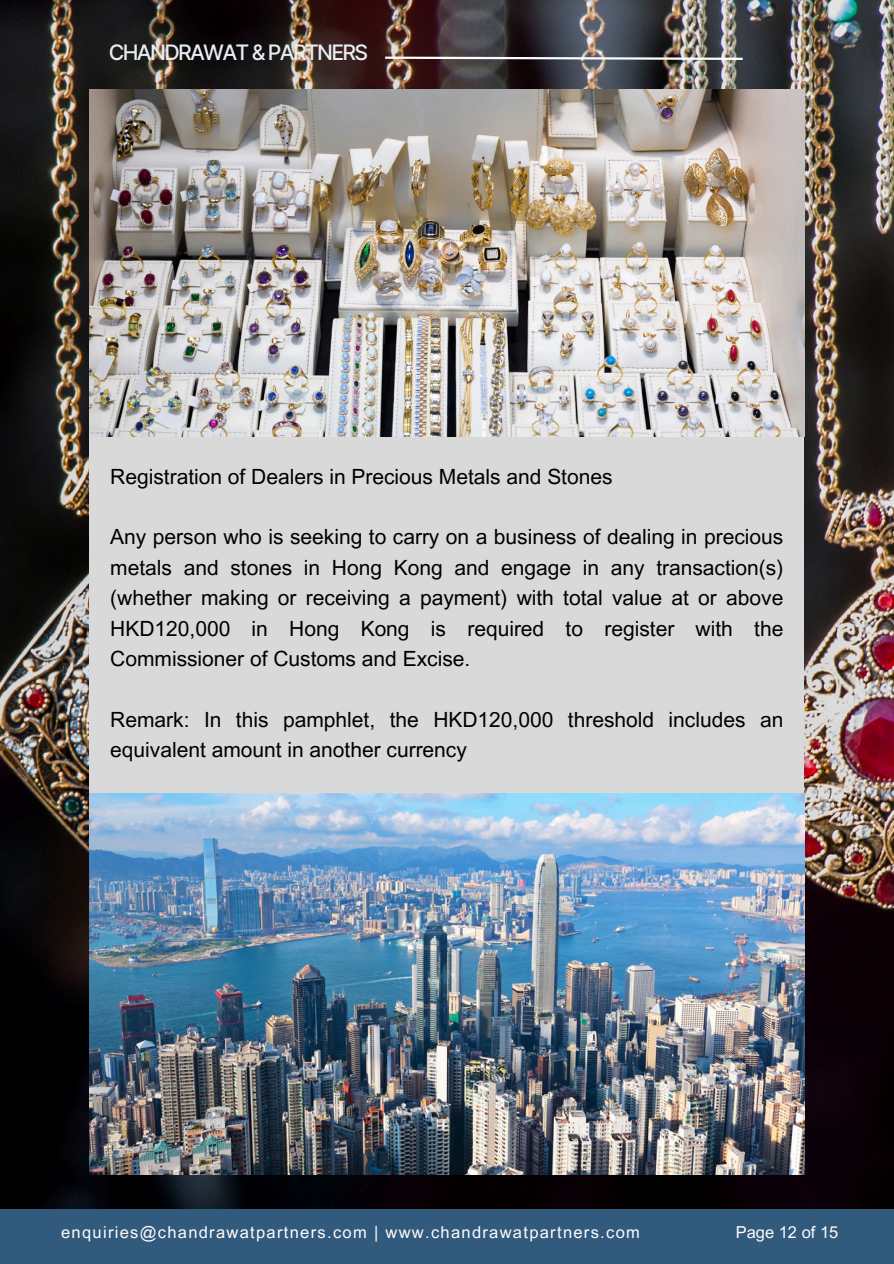
<style>
.page{position:relative;width:894px;height:1264px;background:#fff}
.page>*{position:absolute;margin:0;border:0;box-sizing:border-box;transform-origin:0 0}
.t1{font:500 21.3px "Inter";letter-spacing:-.08em;color:#e6edf3}
.t2{font:21px/30.3px "Arial MT Pro";color:#000;text-align:justify}
.t3{font:16.5px "Arial MT Pro";letter-spacing:.08em;color:#fdfcfd}
.t4{font:16.5px "Arial MT Pro";color:#fdfcfd}
</style>
<div class="page">
<img style="left:0;top:0;width:893px;height:1208px">
<div style="left:89px;top:89px;width:715px;height:1085px;background:#d9d9d9"></div>
<img style="left:89px;top:89px;width:715px;height:347px">
<img style="left:89px;top:793px;width:715px;height:380px">
<svg style="left:383px;top:55px;width:361px;height:6px"></svg>
<hr style="left:0;top:1261px;width:893px;height:2px;background:#325a7d">
<div style="left:0;top:1208px;width:893px;height:53px;background:#325a7d"></div>
<p class="t1" style="left:109px;top:39px;width:261px">CHANDRAWAT &amp; PARTNERS</p>
<p class="t2" style="left:110px;top:464px;width:503px">Registration of Dealers in Precious Metals and Stones</p>
<h1 class="t2" style="left:110px;top:524px;width:674px">Any person who is seeking to carry on a business of dealing in precious metals and stones in Hong Kong and engage in any transaction(s) (whether making or receiving a payment) with total value at or above HKD120,000 in Hong Kong is required to register with the Commissioner of Customs and Excise.</h1>
<p class="t2" style="left:110px;top:707px;width:674px">Remark: In this pamphlet, the HKD120,000 threshold includes an equivalent amount in another currency</p>
<h2 class="t3" style="left:61px;top:1225px;width:580px">enquiries@chandrawatpartners.com | www.chandrawatpartners.com</h2>
<h2 class="t4" style="left:735px;top:1225px;width:104px">Page 12 of 15</h2>
</div>
